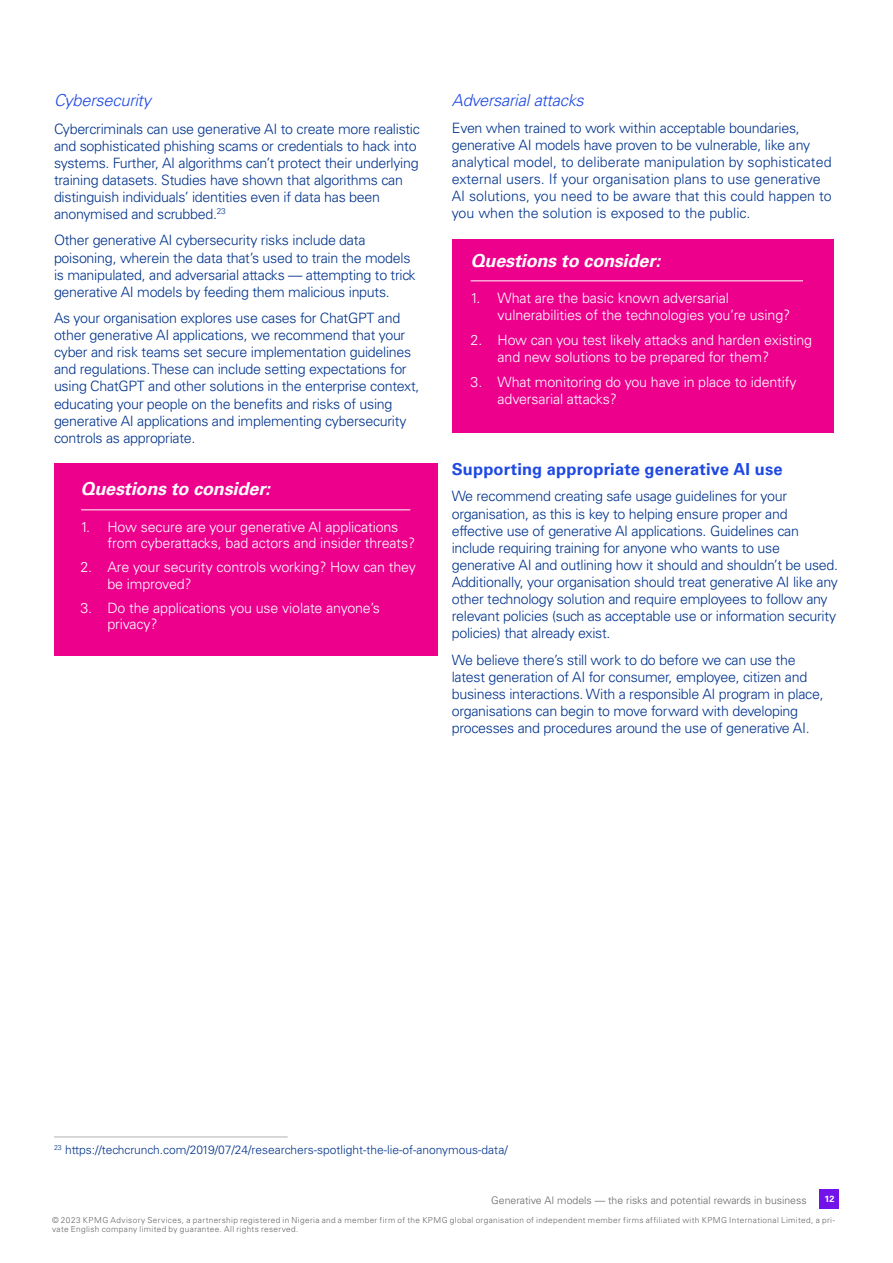
<style>
.page{position:relative;width:893px;height:1263px;background:#fff}
.page>*{position:absolute;margin:0;border:0;box-sizing:border-box;transform-origin:0 0}
.t1{font:italic 700 18px "Univers";letter-spacing:-.01em;color:#fff}
.t2{font:700 16.5px "Univers LT Std";letter-spacing:.01em;color:#1e49e2}
.t3{font:italic 300 16.5px "Univers LT Std";letter-spacing:-.015em;color:#1e49e2}
.t4{font:300 14.25px/17.1px "Univers LT Std";letter-spacing:-.02em;color:#00338d}
.t5{font:300 14.25px/16.5px "Univers LT Std";letter-spacing:-.01em;color:#fff}
.t6{font:300 14.25px/17.1px "Univers LT Std";color:#00338d}
.t7{font:300 12px "Univers LT Std";color:#00338d}
.t8{font:300 10.5px "Univers LT Std";color:#676767}
.t9{font:700 9px "Univers LT Std";color:#fff}
.t10{font:300 8.25px/9px "Univers LT Std";letter-spacing:.045em;color:#666}
</style>
<div class="page">
<div style="left:820px;top:1189px;width:19px;height:20px;background:#7213ea"></div>
<div style="left:54px;top:463px;width:383px;height:193px;background:#ec008c"></div>
<hr style="left:81px;top:509px;width:329px;height:1px;background:#fff">
<div style="left:452px;top:239px;width:382px;height:193px;background:#ec008c"></div>
<hr style="left:471px;top:280px;width:332px;height:1px;background:#fff">
<hr style="left:54px;top:1136px;width:234px;height:1px;background:#b2b2b2">
<p class="t3" style="left:54px;top:91px;width:99px">Cybersecurity</p>
<p class="t4" style="left:54px;top:120px;width:367px">Cybercriminals can use generative AI to create more realistic and sophisticated phishing scams or credentials to hack into systems. Further, AI algorithms can’t protect their underlying training datasets. Studies have shown that algorithms can distinguish individuals’ identities even if data has been anonymised and scrubbed.<sup>23</sup></p>
<p class="t4" style="left:54px;top:232px;width:363px">Other generative AI cybersecurity risks include data poisoning, wherein the data that’s used to train the models is manipulated, and adversarial attacks — attempting to trick generative AI models by feeding them malicious inputs.</p>
<p class="t4" style="left:54px;top:309px;width:367px">As your organisation explores use cases for ChatGPT and other generative AI applications, we recommend that your cyber and risk teams set secure implementation guidelines and regulations. These can include setting expectations for using ChatGPT and other solutions in the enterprise context, educating your people on the benefits and risks of using generative AI applications and implementing cybersecurity controls as appropriate.</p>
<p class="t1" style="left:80px;top:479px;width:191px">Questions to consider:</p>
<p class="t5" style="left:107px;top:518px;width:309px;text-indent:-27px">1. How secure are your generative AI applications from cyberattacks, bad actors and insider threats?</p>
<p class="t5" style="left:107px;top:559px;width:310px;text-indent:-27px">2. Are your security controls working? How can they be improved?</p>
<p class="t5" style="left:107px;top:599px;width:274px;text-indent:-27px">3. Do the applications you use violate anyone’s privacy?</p>
<p class="t3" style="left:452px;top:91px;width:134px">Adversarial attacks</p>
<p class="t6" style="left:452px;top:119px;width:382px">Even when trained to work within acceptable boundaries, generative AI models have proven to be vulnerable, like any analytical model, to deliberate manipulation by sophisticated external users. If your organisation plans to use generative AI solutions, you need to be aware that this could happen to you when the solution is exposed to the public.</p>
<p class="t1" style="left:471px;top:250px;width:191px">Questions to consider:</p>
<p class="t5" style="left:498px;top:289px;width:294px;line-height:17.1px;text-indent:-27px">1. What are the basic known adversarial vulnerabilities of the technologies you’re using?</p>
<p class="t5" style="left:498px;top:332px;width:316px;line-height:17.1px;text-indent:-27px">2. How can you test likely attacks and harden existing and new solutions to be prepared for them?</p>
<p class="t5" style="left:498px;top:373px;width:300px;line-height:17.1px;text-indent:-27px">3. What monitoring do you have in place to identify adversarial attacks?</p>
<p class="t2" style="left:452px;top:459px;width:332px">Supporting appropriate generative AI use</p>
<p class="t4" style="left:452px;top:488px;width:388px">We recommend creating safe usage guidelines for your organisation, as this is key to helping ensure proper and effective use of generative AI applications. Guidelines can include requiring training for anyone who wants to use generative AI and outlining how it should and shouldn’t be used.<br>Additionally, your organisation should treat generative AI like any other technology solution and require employees to follow any relevant policies (such as acceptable use or information security policies) that already exist.</p>
<p class="t4" style="left:452px;top:651px;width:373px">We believe there’s still work to do before we can use the latest generation of AI for consumer, employee, citizen and business interactions. With a responsible AI program in place, organisations can begin to move forward with developing processes and procedures around the use of generative AI.</p>
<p class="t7" style="left:54px;top:1143px;width:455px"><sup>23</sup> https://techcrunch.com/2019/07/24/researchers-spotlight-the-lie-of-anonymous-data/</p>
<p class="t8" style="left:491px;top:1193px;width:317px">Generative AI models — the risks and potential rewards in business</p>
<p class="t9" style="left:824px;top:1194px;width:12px">12</p>
<p class="t10" style="left:52px;top:1215px;width:784px">© 2023 KPMG Advisory Services, a partnership registered in Nigeria and a member firm of the KPMG global organisation of independent member firms affiliated with KPMG International Limited, a pri&shy;vate English company limited by guarantee. All rights reserved.</p>
</div>
